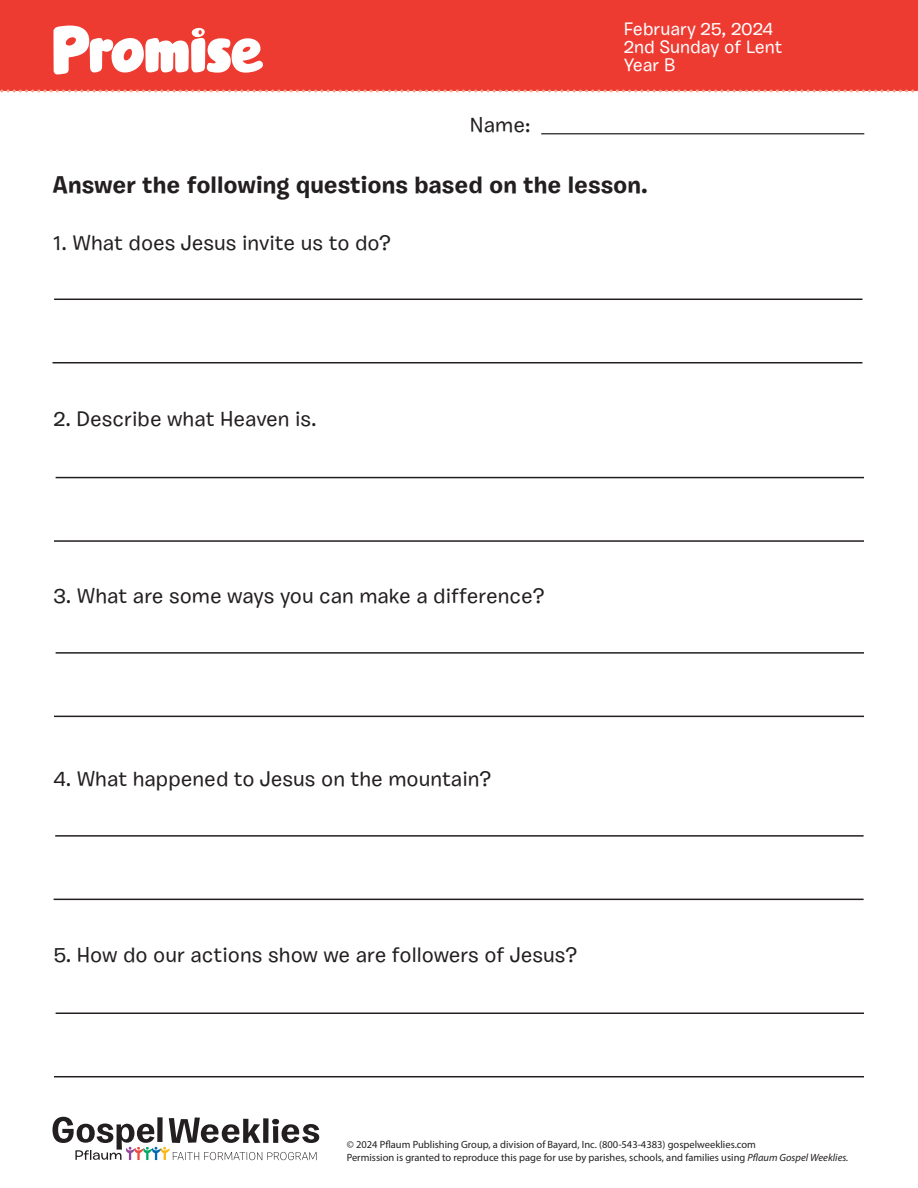
<style>
.page{position:relative;width:918px;height:1188px;background:#fff}
.page>*{position:absolute;margin:0;border:0;box-sizing:border-box;transform-origin:0 0}
.t1{font:700 24px "Burbank Small";color:#231f20}
.t2{font:500 21px "Burbank Small";color:#231f20}
.t3{font:500 18px "Burbank Small";color:#fff}
.t4{font:10.5px/12.6px "Myriad Pro";color:#231f20}
.s1{font-style:italic}
</style>
<div class="page">
<div style="left:0;top:0;width:918px;height:91px;background:#ee3b32"></div>
<svg style="left:0;top:89px;width:918px;height:3px"></svg>
<svg style="left:52px;top:1117px;width:267px;height:43px"></svg>
<svg style="left:53px;top:26px;width:210px;height:48px"></svg>
<hr style="left:541px;top:133px;width:323px;height:1px;background:#231f20">
<hr style="left:54px;top:299px;width:809px;height:1px;background:#231f20">
<hr style="left:52px;top:362px;width:810px;height:1px;background:#231f20">
<hr style="left:56px;top:652px;width:808px;height:2px;background:#231f20">
<hr style="left:54px;top:716px;width:810px;height:1px;background:#231f20">
<hr style="left:56px;top:477px;width:808px;height:1px;background:#231f20">
<hr style="left:54px;top:540px;width:810px;height:2px;background:#231f20">
<hr style="left:55px;top:835px;width:809px;height:2px;background:#231f20">
<hr style="left:54px;top:899px;width:810px;height:1px;background:#231f20">
<hr style="left:56px;top:1013px;width:808px;height:1px;background:#231f20">
<hr style="left:54px;top:1076px;width:810px;height:1px;background:#231f20">
<p class="t2" style="left:470px;top:112px;width:62px">Name:</p>
<p class="t3" style="left:624px;top:17px;width:151px">February 25, 2024</p>
<p class="t3" style="left:624px;top:35px;width:160px">2nd Sunday of Lent</p>
<p class="t3" style="left:624px;top:53px;width:53px">Year B</p>
<p class="t1" style="left:52px;top:170px;width:597px">Answer the following questions based on the lesson.</p>
<p class="t2" style="left:53px;top:230px;width:339px">1. What does Jesus invite us to do?</p>
<p class="t2" style="left:53px;top:406px;width:265px">2. Describe what Heaven is.</p>
<p class="t2" style="left:53px;top:582px;width:493px">3. What are some ways you can make a difference?</p>
<p class="t2" style="left:53px;top:766px;width:440px">4. What happened to Jesus on the mountain?</p>
<p class="t2" style="left:53px;top:942px;width:526px">5. How do our actions show we are followers of Jesus?</p>
<p class="t4" style="left:347px;top:1138px;width:503px">© 2024 Pflaum Publishing Group, a division of Bayard, Inc. (800-543-4383) gospelweeklies.com<br>Permission is granted to reproduce this page for use by parishes, schools, and families using <span class="s1">Pflaum Gospel Weeklies.</span></p>
</div>
